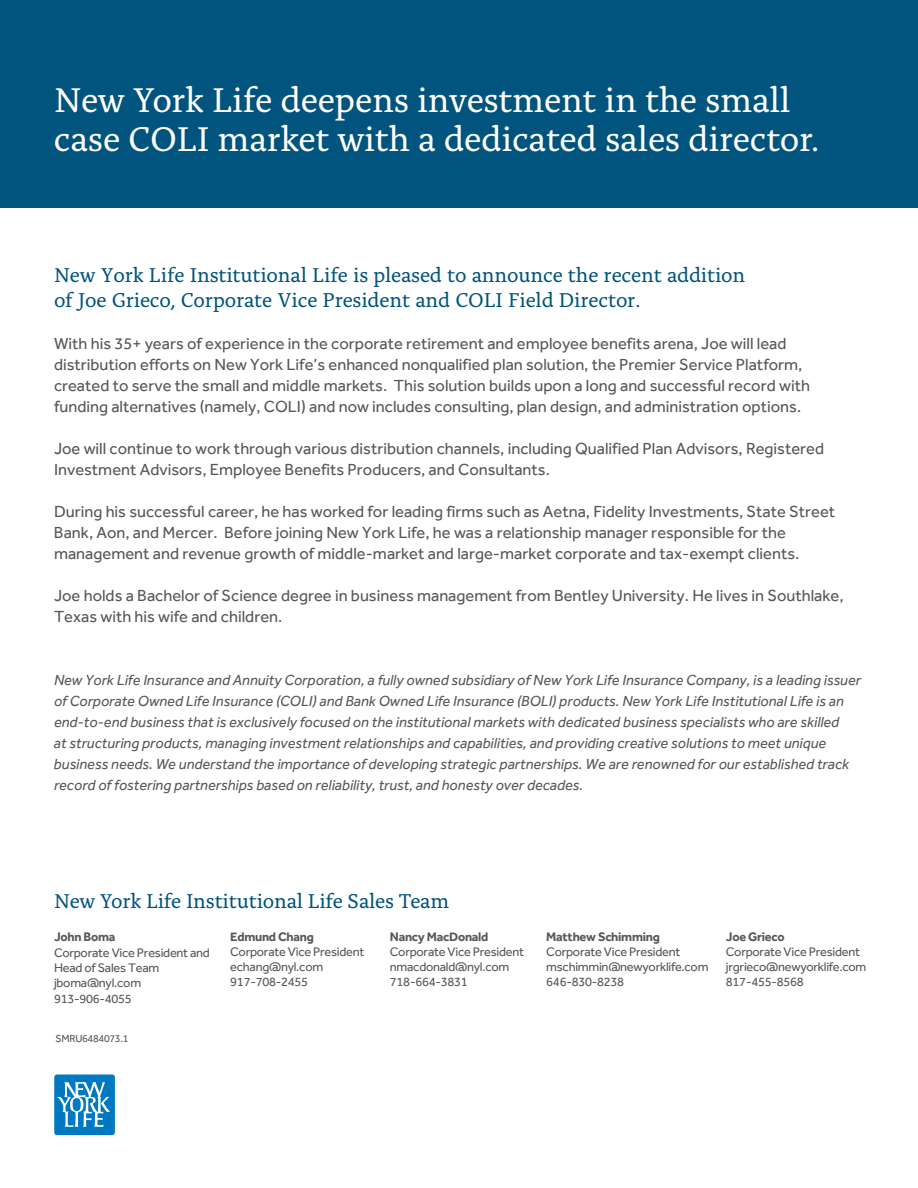
<style>
.page{position:relative;width:918px;height:1188px;background:#fff}
.page>*{position:absolute;margin:0;border:0;box-sizing:border-box;transform-origin:0 0}
.t1{font:36px/39px "Alda Pro";letter-spacing:-.01em;color:#fff}
.t2{font:21px/25.5px "Alda Pro";letter-spacing:-.01em;color:#00547d}
.t3{font:16.5px/21px "Effra Pro";color:#57585a}
.t4{font:italic 15px/21px "Effra Pro";color:#57585a}
.t5{font:12.75px/15.3px "Effra Pro";letter-spacing:-.02em;color:#57585a}
.t6{font:700 12.75px "Effra Pro";letter-spacing:-.02em;color:#57585a}
.t7{font:10.5px "Effra Pro";letter-spacing:-.025em;color:#57585a}
</style>
<div class="page">
<div style="left:0;top:0;width:918px;height:207px;background:#00547d"></div>
<div style="left:54px;top:1074px;width:61px;height:61px;background:#0079c2;border-radius:3px"></div>
<svg style="left:57px;top:1082px;width:53px;height:45px"></svg>
<p class="t1" style="left:54px;top:77px;width:767px">New York Life deepens investment in the small case COLI market with a dedicated sales director.</p>
<p class="t2" style="left:54px;top:260px;width:693px">New York Life Institutional Life is pleased to announce the recent addition of Joe Grieco, Corporate Vice President and COLI Field Director.</p>
<p class="t3" style="left:54px;top:333px;width:757px">With his 35+ years of experience in the corporate retirement and employee benefits arena, Joe will lead distribution efforts on New York Life’s enhanced nonqualified plan solution, the Premier Service Platform, created to serve the small and middle markets. This solution builds upon a long and successful record with funding alternatives (namely, COLI) and now includes consulting, plan design, and administration options.</p>
<p class="t3" style="left:54px;top:438px;width:772px">Joe will continue to work through various distribution channels, including Qualified Plan Advisors, Registered<br>Investment Advisors, Employee Benefits Producers, and Consultants.</p>
<p class="t3" style="left:54px;top:501px;width:783px">During his successful career, he has worked for leading firms such as Aetna, Fidelity Investments, State Street<br>Bank, Aon, and Mercer. Before joining New York Life, he was a relationship manager responsible for the management and revenue growth of middle-market and large-market corporate and tax-exempt clients.</p>
<p class="t3" style="left:54px;top:585px;width:791px">Joe holds a Bachelor of Science degree in business management from Bentley University. He lives in Southlake,<br>Texas with his wife and children.</p>
<p class="t4" style="left:54px;top:669px;width:809px">New York Life Insurance and Annuity Corporation, a fully owned subsidiary of New York Life Insurance Company, is a leading issuer of Corporate Owned Life Insurance (COLI) and Bank Owned Life Insurance (BOLI) products. New York Life Institutional Life is an end-to-end business that is exclusively focused on the institutional markets with dedicated business specialists who are skilled<br>at structuring products, managing investment relationships and capabilities, and providing creative solutions to meet unique business needs. We understand the importance of developing strategic partnerships. We are renowned for our established track record of fostering partnerships based on reliability, trust, and honesty over decades.</p>
<p class="t2" style="left:54px;top:887px;width:397px">New York Life Institutional Life Sales Team</p>
<p class="t6" style="left:230px;top:929px;width:85px">Edmund Chang</p>
<p class="t5" style="left:230px;top:944px;width:136px">Corporate Vice President</p>
<p class="t5" style="left:230px;top:959px;width:94px">echang@nyl.com</p>
<p class="t5" style="left:230px;top:974px;width:79px">917-708-2455</p>
<p class="t6" style="left:390px;top:929px;width:100px">Nancy MacDonald</p>
<p class="t5" style="left:390px;top:944px;width:136px">Corporate Vice President</p>
<p class="t5" style="left:390px;top:959px;width:121px">nmacdonald@nyl.com</p>
<p class="t5" style="left:390px;top:974px;width:79px">718-664-3831</p>
<p class="t6" style="left:54px;top:929px;width:63px">John Boma</p>
<p class="t5" style="left:54px;top:944px;width:157px">Corporate Vice President and<br>Head of Sales Team jboma@nyl.com<br>913-906-4055</p>
<p class="t7" style="left:56px;top:1033px;width:75px">SMRU6484073.1</p>
<p class="t6" style="left:546px;top:929px;width:115px">Matthew Schimming</p>
<p class="t5" style="left:546px;top:944px;width:136px">Corporate Vice President</p>
<p class="t5" style="left:546px;top:959px;width:164px">mschimmin@newyorklife.com</p>
<p class="t5" style="left:546px;top:974px;width:79px">646-830-8238</p>
<p class="t6" style="left:726px;top:929px;width:60px">Joe Grieco</p>
<p class="t5" style="left:726px;top:944px;width:136px">Corporate Vice President</p>
<p class="t5" style="left:726px;top:959px;width:142px">jrgrieco@newyorklife.com</p>
<p class="t5" style="left:726px;top:974px;width:79px">817-455-8568</p>
</div>
